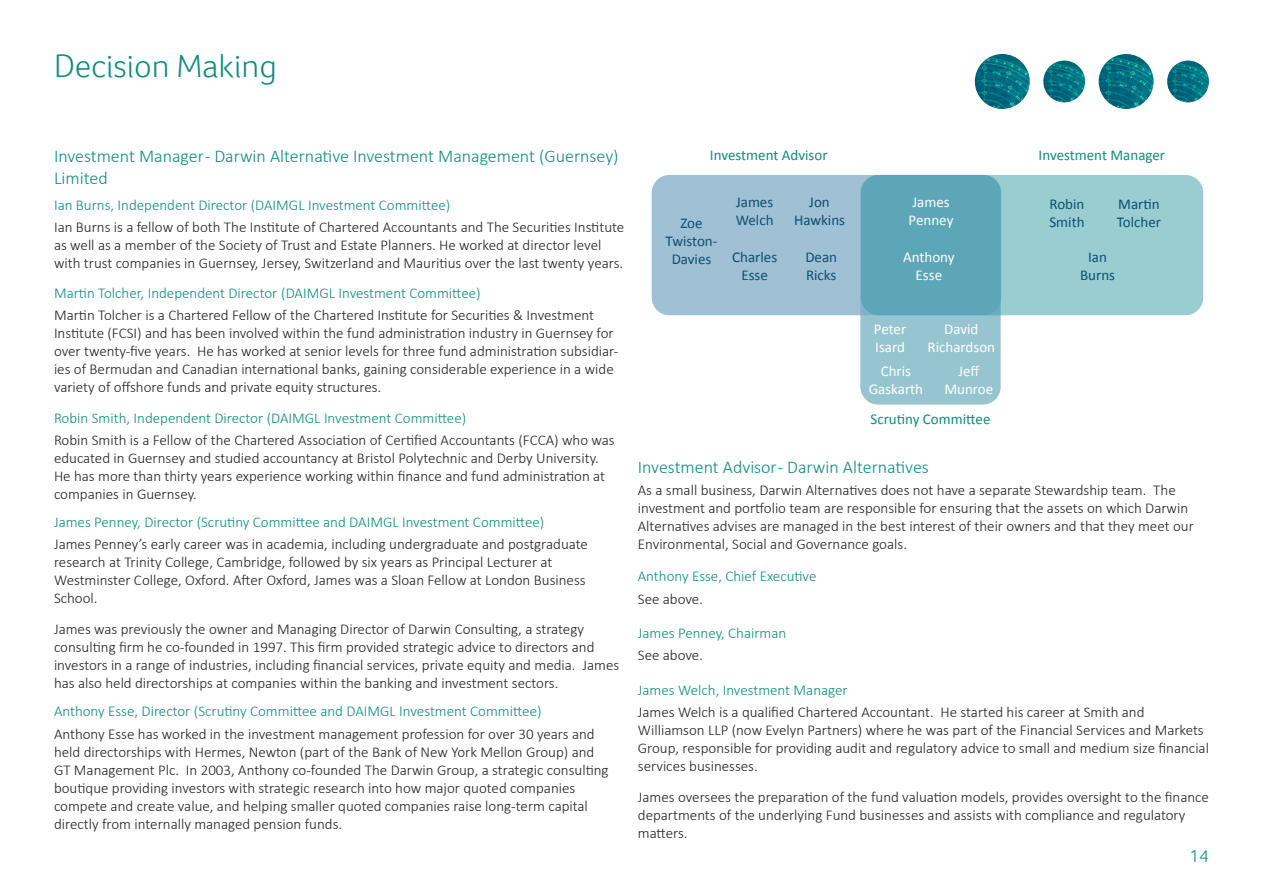
<style>
.page{position:relative;width:1263px;height:893px;background:#fff}
.page>*{position:absolute;margin:0;border:0;box-sizing:border-box;transform-origin:0 0}
.t1{font:300 33px "Foco";color:#0f8b7d}
.Heading_1{font:300 18px/21.6px "Calibri";color:#0f8b7d}
.t2{font:300 18px "Foco";color:#0f8b7d}
.Main_paragraph_text{font:300 15px/18px "Calibri";color:#231f20}
.Heading_1-2{font:300 15px/18px "Calibri";color:#231f20}
.Heading_1-3{font:300 15px "Calibri";color:#0f8b7d}
.Main_paragraph_text-2{font:15px/18px "Calibri";color:#114e71}
.Main_paragraph_text-3{font:15px/18px "Calibri";color:#fff;text-align:center}
.Main_paragraph_text-4{font:15px "Calibri";color:#0f8b7d}
</style>
<div class="page">
<img style="left:975px;top:54px;width:55px;height:55px;border-radius:27px">
<img style="left:1099px;top:54px;width:54px;height:55px;border-radius:27px">
<img style="left:1043px;top:61px;width:42px;height:41px;border-radius:21px">
<img style="left:1167px;top:61px;width:42px;height:41px;border-radius:21px">
<div style="left:860px;top:175px;width:141px;height:230px;background:#96c4cf;border-radius:18px"></div>
<div style="left:652px;top:175px;width:349px;height:140px;background:#9fc0d5;border-radius:18px"></div>
<svg style="left:861px;top:175px;width:342px;height:140px;background:#80bdc6"></svg>
<p class="t1" style="left:54px;top:44px;width:224px">Decision Making</p>
<p class="Heading_1" style="left:54px;top:145px;width:566px">Investment Manager - Darwin Alternative Investment Management (Guernsey)<br>Limited</p>
<p class="Heading_1-3" style="left:54px;top:195px;width:398px">Ian Burns, Independent Director (DAIMGL Investment Committee)</p>
<p class="Main_paragraph_text" style="left:54px;top:218px;width:572px">Ian Burns is a fellow of both The Institute of Chartered Accountants and The Securities Institute as well as a member of the Society of Trust and Estate Planners. He worked at director level with trust companies in Guernsey, Jersey, Switzerland and Mauritius over the last twenty years.</p>
<p class="Heading_1-3" style="left:54px;top:284px;width:428px">Martin Tolcher, Independent Director (DAIMGL Investment Committee)</p>
<p class="Heading_1-2" style="left:54px;top:306px;width:566px">Martin Tolcher is a Chartered Fellow of the Chartered Institute for Securities &amp; Investment Institute (FCSI) and has been involved within the fund administration industry in Guernsey for over twenty-five years. He has worked at senior levels for three fund administration subsidiar&shy;ies of Bermudan and Canadian international banks, gaining considerable experience in a wide variety of offshore funds and private equity structures.</p>
<p class="Heading_1-3" style="left:54px;top:408px;width:414px">Robin Smith, Independent Director (DAIMGL Investment Committee)</p>
<p class="Heading_1-2" style="left:54px;top:431px;width:562px">Robin Smith is a Fellow of the Chartered Association of Certified Accountants (FCCA) who was educated in Guernsey and studied accountancy at Bristol Polytechnic and Derby University.<br>He has more than thirty years experience working within finance and fund administration at companies in Guernsey.</p>
<p class="Heading_1-3" style="left:54px;top:513px;width:492px">James Penney, Director (Scrutiny Committee and DAIMGL Investment Committee)</p>
<p class="Main_paragraph_text" style="left:54px;top:535px;width:535px">James Penney’s early career was in academia, including undergraduate and postgraduate research at Trinity College, Cambridge, followed by six years as Principal Lecturer at Westminster College, Oxford. After Oxford, James was a Sloan Fellow at London Business School.</p>
<p class="Main_paragraph_text" style="left:54px;top:620px;width:567px">James was previously the owner and Managing Director of Darwin Consulting, a strategy consulting firm he co-founded in 1997. This firm provided strategic advice to directors and investors in a range of industries, including financial services, private equity and media. James has also held directorships at companies within the banking and investment sectors.</p>
<p class="Heading_1-3" style="left:54px;top:702px;width:489px">Anthony Esse, Director (Scrutiny Committee and DAIMGL Investment Committee)</p>
<p class="Main_paragraph_text" style="left:54px;top:724px;width:556px">Anthony Esse has worked in the investment management profession for over 30 years and held directorships with Hermes, Newton (part of the Bank of New York Mellon Group) and GT Management Plc. In 2003, Anthony co-founded The Darwin Group, a strategic consulting boutique providing investors with strategic research into how major quoted companies compete and create value, and helping smaller quoted companies raise long-term capital directly from internally managed pension funds.</p>
<p class="Main_paragraph_text-4" style="left:710px;top:145px;width:119px">Investment Advisor</p>
<p class="Main_paragraph_text-4" style="left:1038px;top:145px;width:128px">Investment Manager</p>
<p class="Main_paragraph_text-2" style="left:736px;top:193px;width:39px">James<br>Welch</p>
<p class="Main_paragraph_text-2" style="left:809px;top:193px;width:22px">Jon</p>
<p class="Main_paragraph_text-2" style="left:680px;top:214px;width:24px">Zoe</p>
<p class="Main_paragraph_text-2" style="left:794px;top:211px;width:53px">Hawkins</p>
<p class="Main_paragraph_text-2" style="left:666px;top:232px;width:53px;text-align:center">Twiston-<br>Davies</p>
<p class="Main_paragraph_text-2" style="left:732px;top:248px;width:47px;text-align:center">Charles<br>Esse</p>
<p class="Main_paragraph_text-2" style="left:805px;top:248px;width:33px">Dean<br>Ricks</p>
<p class="Main_paragraph_text-3" style="left:909px;top:192px;width:46px;text-align:left">James<br>Penney</p>
<p class="Main_paragraph_text-3" style="left:903px;top:248px;width:53px">Anthony<br>Esse</p>
<p class="Main_paragraph_text-2" style="left:1049px;top:194px;width:37px">Robin<br>Smith</p>
<p class="Main_paragraph_text-2" style="left:1117px;top:194px;width:46px">Martin<br>Tolcher</p>
<p class="Main_paragraph_text-2" style="left:1080px;top:248px;width:37px;text-align:center">Ian<br>Burns</p>
<p class="Main_paragraph_text-3" style="left:874px;top:320px;width:34px;text-align:left">Peter<br>Isard</p>
<p class="Main_paragraph_text-3" style="left:927px;top:320px;width:69px">David<br>Richardson</p>
<p class="Main_paragraph_text-3" style="left:869px;top:361px;width:56px">Chris<br>Gaskarth</p>
<p class="Main_paragraph_text-3" style="left:944px;top:361px;width:50px">Jeff<br>Munroe</p>
<p class="Main_paragraph_text-4" style="left:870px;top:408px;width:122px">Scrutiny Committee</p>
<p class="Heading_1" style="left:638px;top:456px;width:292px">Investment Advisor - Darwin Alternatives</p>
<p class="Main_paragraph_text" style="left:638px;top:481px;width:557px">As a small business, Darwin Alternatives does not have a separate Stewardship team. The investment and portfolio team are responsible for ensuring that the assets on which Darwin Alternatives advises are managed in the best interest of their owners and that they meet our Environmental, Social and Governance goals.</p>
<p class="Heading_1-3" style="left:638px;top:567px;width:180px">Anthony Esse, Chief Executive</p>
<p class="Main_paragraph_text" style="left:638px;top:589px;width:67px">See above.</p>
<p class="Heading_1-3" style="left:638px;top:624px;width:150px">James Penney, Chairman</p>
<p class="Main_paragraph_text" style="left:638px;top:646px;width:67px">See above.</p>
<p class="Heading_1-3" style="left:638px;top:680px;width:211px">James Welch, Investment Manager</p>
<p class="Main_paragraph_text" style="left:638px;top:703px;width:573px">James Welch is a qualified Chartered Accountant. He started his career at Smith and Williamson LLP (now Evelyn Partners) where he was part of the Financial Services and Markets Group, responsible for providing audit and regulatory advice to small and medium size financial services businesses.</p>
<p class="Main_paragraph_text" style="left:638px;top:787px;width:573px">James oversees the preparation of the fund valuation models, provides oversight to the finance departments of the underlying Fund businesses and assists with compliance and regulatory matters.</p>
<p class="t2" style="left:1189px;top:844px;width:21px">14</p>
</div>
